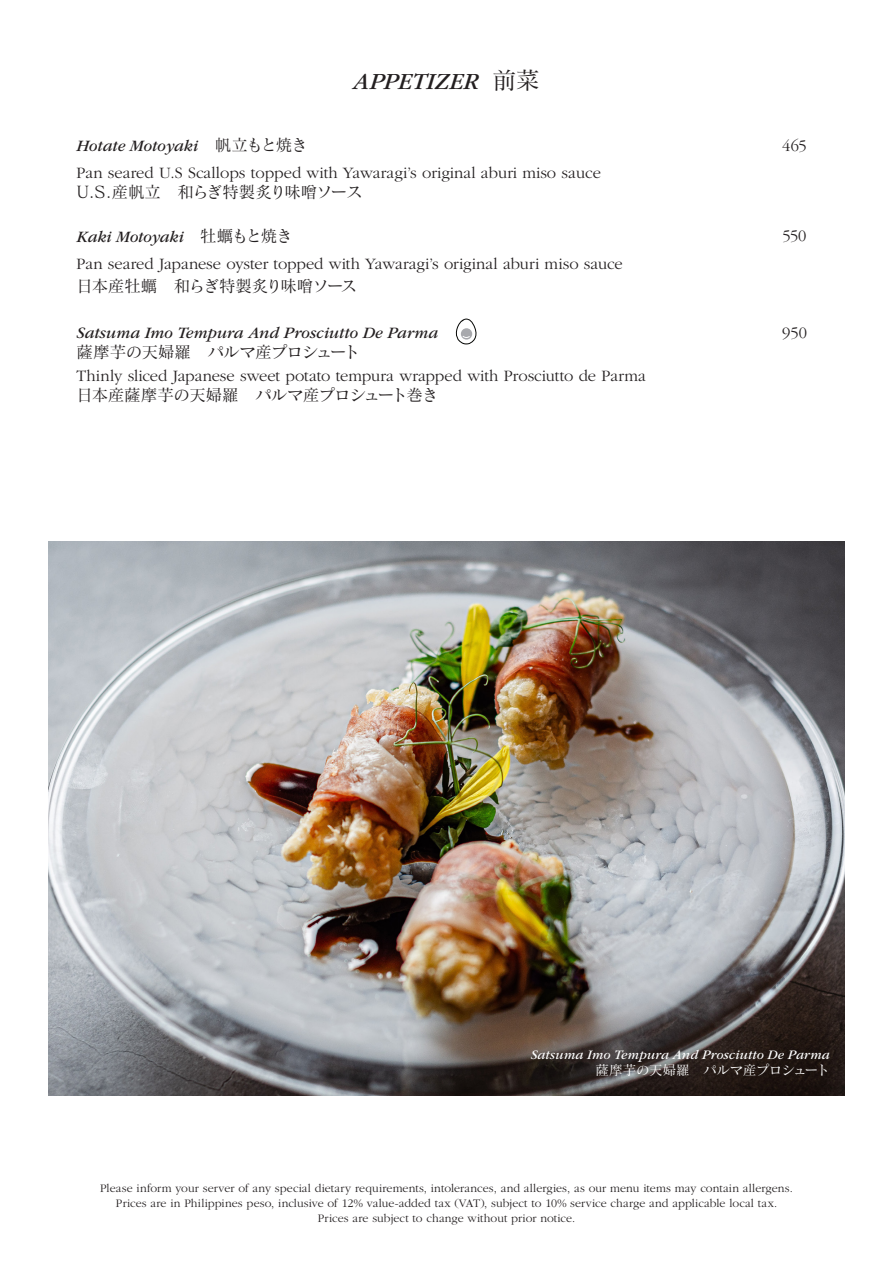
<style>
.page{position:relative;width:893px;height:1263px;background:#fff}
.page>*{position:absolute;margin:0;border:0;box-sizing:border-box;transform-origin:0 0}
.t1{font:italic 24px "ITC Garamond Std";letter-spacing:.005em;color:#231f20}
.t2{font:300 16.5px "ITC Garamond Std";color:#231f20}
.t3{font:italic 16.5px "ITC Garamond Std";color:#231f20}
.t4{font:16.5px "Matisse Pro N M";letter-spacing:-.05em;color:#231f20}
.t5{font:16.5px "Matisse Pro N M";letter-spacing:-.07em;color:#231f20}
.t6{font:italic 13.5px "ITC Garamond Std";letter-spacing:.01em;color:#fff}
.t7{font:13.5px "Matisse Pro N M";letter-spacing:-.035em;color:#fff}
.t8{font:300 12px "ITC Garamond Std";letter-spacing:.01em;color:#231f20}
.s1{font-family:"Matisse Pro N M";font-style:normal}
</style>
<div class="page">
<img style="left:48px;top:541px;width:797px;height:554px">
<svg style="left:455px;top:318px;width:22px;height:26px"></svg>
<p class="t1" style="left:353px;top:69px;width:188px">APPETIZER <span class="s1">前菜</span></p>
<p class="t3" style="left:76px;top:137px;width:233px">Hotate Motoyaki<span class="s1">　帆立もと焼き</span></p>
<p class="t2" style="left:782px;top:136px;width:26px">465</p>
<p class="t2" style="left:76px;top:164px;width:526px">Pan seared U.S Scallops topped with Yawaragi’s original aburi miso sauce</p>
<p class="t5" style="left:76px;top:182px;width:288px">U.S.産帆立　和らぎ特製炙り味噌ソース</p>
<p class="t3" style="left:76px;top:228px;width:218px">Kaki Motoyaki<span class="s1">　牡蠣もと焼き</span></p>
<p class="t2" style="left:782px;top:227px;width:26px">550</p>
<p class="t2" style="left:76px;top:255px;width:548px">Pan seared Japanese oyster topped with Yawaragi’s original aburi miso sauce</p>
<p class="t4" style="left:76px;top:275px;width:282px">日本産牡蠣　和らぎ特製炙り味噌ソース</p>
<p class="t3" style="left:76px;top:323px;width:363px">Satsuma Imo Tempura And Prosciutto De Parma</p>
<p class="t4" style="left:76px;top:341px;width:285px">薩摩芋の天婦羅　パルマ産プロシュート</p>
<p class="t2" style="left:782px;top:324px;width:26px">950</p>
<p class="t2" style="left:76px;top:367px;width:571px">Thinly sliced Japanese sweet potato tempura wrapped with Prosciutto de Parma</p>
<p class="t4" style="left:76px;top:384px;width:363px">日本産薩摩芋の天婦羅　パルマ産プロシュート巻き</p>
<p class="t6" style="left:531px;top:1047px;width:301px">Satsuma Imo Tempura And Prosciutto De Parma</p>
<p class="t7" style="left:595px;top:1061px;width:236px">薩摩芋の天婦羅　パルマ産プロシュート</p>
<p class="t8" style="left:100px;top:1182px;width:694px">Please inform your server of any special dietary requirements, intolerances, and allergies, as our menu items may contain allergens.</p>
<p class="t8" style="left:116px;top:1197px;width:663px">Prices are in Philippines peso, inclusive of 12% value-added tax (VAT), subject to 10% service charge and applicable local tax.</p>
<p class="t8" style="left:318px;top:1212px;width:259px">Prices are subject to change without prior notice.</p>
</div>
